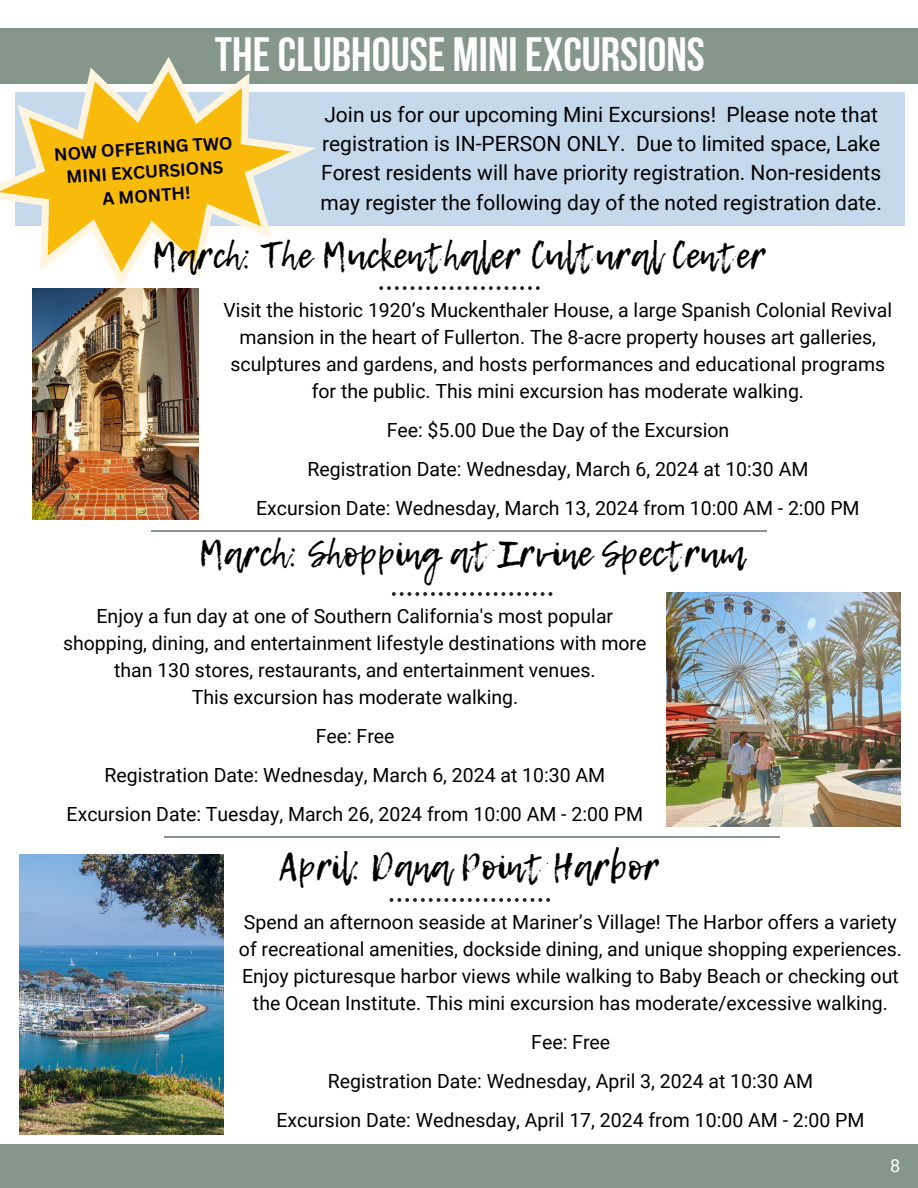
<style>
.page{position:relative;width:918px;height:1188px;background:#fff}
.page>*{position:absolute;margin:0;border:0;box-sizing:border-box;transform-origin:0 0}
.t1{font:48px "Bebas Neue Cyrillic";color:#fff}
.t2{font:36px "Lemon Tuesday";color:#000}
.t3{font:21px/29.2px "Roboto";color:#000}
.t4{font:19.5px/27px "Roboto";color:#000;text-align:center}
.t5{font:18px "Roboto";color:#fff}
.t6{font:700 17.25px "Canva Sans";color:#000}
</style>
<div class="page">
<div style="left:0;top:29px;width:918px;height:55px;background:#84978a"></div>
<div style="left:15px;top:92px;width:890px;height:133px;background:#c5d9ed"></div>
<svg style="left:0;top:28px;width:329px;height:258px"></svg>
<div style="left:0;top:1144px;width:918px;height:44px;background:#84978a"></div>
<svg style="left:379px;top:286px;width:161px;height:4px"></svg>
<hr style="left:164px;top:836px;width:615px;height:2px;background:#84978a">
<svg style="left:392px;top:592px;width:160px;height:4px"></svg>
<img style="left:32px;top:288px;width:167px;height:232px">
<svg style="left:390px;top:898px;width:160px;height:4px"></svg>
<img style="left:19px;top:854px;width:205px;height:280px">
<img style="left:666px;top:593px;width:234px;height:234px">
<hr style="left:151px;top:530px;width:616px;height:2px;background:#84978a">
<h3 class="t1" style="left:215px;top:35px;width:491px">THECLUBHOUSE MINI EXCURSIONS</h3>
<h2 class="t6" style="left:53px;top:142px;width:180px;rotate:-4deg">NOW OFFERING TWO</h2>
<p class="t6" style="left:66px;top:165px;width:159px;rotate:-4deg">MINI EXCURSIONS</p>
<h3 class="t6" style="left:101px;top:186px;width:90px;rotate:-4deg">A MONTH!</h3>
<h3 class="t3" style="left:320px;top:100px;width:563px">Join us for our upcoming Mini Excursions! Please note that registration is IN-PERSON ONLY. Due to limited space, Lake Forest residents will have priority registration. Non-residents may register the following day of the noted registration date.</h3>
<h3 class="t2" style="left:152px;top:229px;width:615px">March: The Muckenthaler Cultural Center</h3>
<h3 class="t4" style="left:223px;top:297px;width:670px">Visit the historic 1920’s Muckenthaler House, a large Spanish Colonial Revival mansion in the heart of Fullerton. The 8-acre property houses art galleries, sculptures and gardens, and hosts performances and educational programs for the public. This mini excursion has moderate walking.</h3>
<h3 class="t4" style="left:387px;top:417px;width:344px">Fee: $5.00 Due the Day of the Excursion</h3>
<h3 class="t4" style="left:308px;top:456px;width:502px">Registration Date: Wednesday, March 6, 2024 at 10:30 AM</h3>
<h2 class="t4" style="left:256px;top:495px;width:605px">Excursion Date: Wednesday, March 13, 2024 from 10:00 AM - 2:00 PM</h2>
<p class="t2" style="left:199px;top:527px;width:547px">March: Shopping at Irvine Spectrum</p>
<p class="t4" style="left:63px;top:603px;width:585px">Enjoy a fun day at one of Southern California's most popular shopping, dining, and entertainment lifestyle destinations with more than 130 stores, restaurants, and entertainment venues.<br>This excursion has moderate walking.</p>
<p class="t4" style="left:316px;top:723px;width:80px">Fee: Free</p>
<p class="t4" style="left:104px;top:762px;width:502px">Registration Date: Wednesday, March 6, 2024 at 10:30 AM</p>
<p class="t4" style="left:67px;top:801px;width:578px">Excursion Date: Tuesday, March 26, 2024 from 10:00 AM - 2:00 PM</p>
<h3 class="t2" style="left:279px;top:839px;width:381px">April: Dana Point Harbor</h3>
<p class="t4" style="left:239px;top:909px;width:664px">Spend an afternoon seaside at Mariner’s Village! The Harbor offers a variety of recreational amenities, dockside dining, and unique shopping experiences.<br>Enjoy picturesque harbor views while walking to Baby Beach or checking out the Ocean Institute. This mini excursion has moderate/excessive walking.</p>
<h3 class="t4" style="left:531px;top:1029px;width:80px">Fee: Free</h3>
<h3 class="t4" style="left:328px;top:1068px;width:487px">Registration Date: Wednesday, April 3, 2024 at 10:30 AM</h3>
<h3 class="t4" style="left:276px;top:1107px;width:590px">Excursion Date: Wednesday, April 17, 2024 from 10:00 AM - 2:00 PM</h3>
<h3 class="t5" style="left:890px;top:1155px;width:12px">8</h3>
</div>
